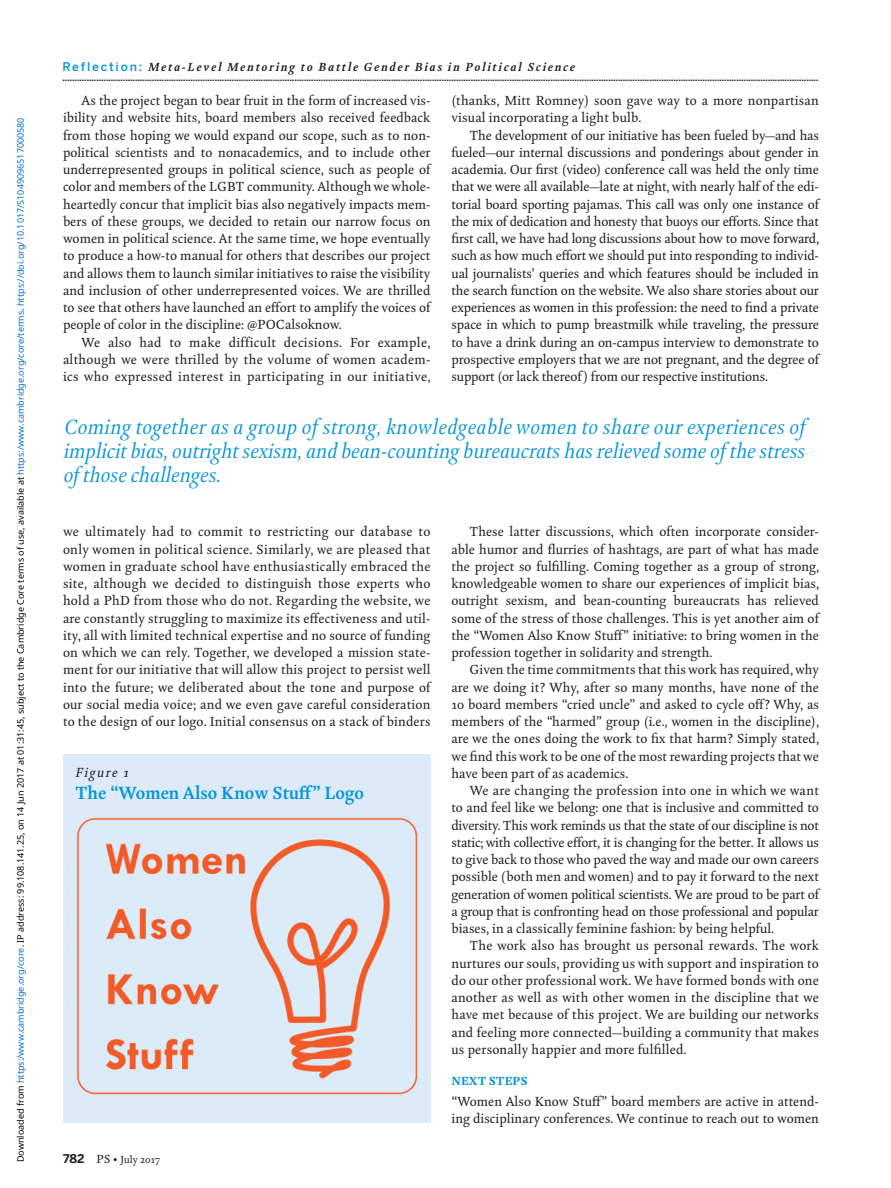
<style>
.page{position:relative;width:891px;height:1188px;background:#fff}
.page>*{position:absolute;margin:0;border:0;box-sizing:border-box;transform-origin:0 0}
.quote_only{font:italic 21px/24px "Kingfisher Display";color:#0696d7;text-align:justify}
.figure-caption{font:700 18px "Kingfisher";color:#0696d7}
.text{font:13.5px/17.2px "Kingfisher";color:#231f20;text-align:justify}
.text_flush{font:13.5px/17.2px "Kingfisher";color:#231f20}
.Fig_num{font:italic 13.5px "Kingfisher";letter-spacing:.11em;color:#231f20}
.t1{font:italic 700 12px "Kingfisher";letter-spacing:.15em;color:#231f20}
.section-a{font:800 12px "Kingfisher";color:#0696d7}
.t2{font:700 10.5px "Kingfisher";color:#231f20}
.t3{font:10.5px "Kingfisher";color:#231f20}
.t4{font:9px "Noto Sans";color:#000}
.s1{color:#0172cf}
.s2{font-family:"Benton Sans";font-weight:500;font-style:normal;color:#0696d7}
.s3{font-family:"Benton Sans";font-weight:700;font-size:12px}
.s4{font-size:12px}
</style>
<div class="page">
<div style="left:63px;top:754px;width:367px;height:369px;background:#dcebf7"></div>
<img style="left:76px;top:817px;width:341px;height:278px">
<p class="t4" style="left:14px;top:1162px;width:1046px;rotate:-90deg">Downloaded from <span class="s1">https:/www.cambridge.org/core</span>. IP address: 99.108.141.25, on 14 Jun 2017 at 01:31:45, subject to the Cambridge Core terms of use, available at <span class="s1">https:/www.cambridge.org/core/terms</span>. <span class="s1">https://doi.org/10.1017/S1049096517000580</span></p>
<p class="t1" style="left:63px;top:58px;width:514px"><span class="s2">Reflection:</span> Meta-Level Mentoring to Battle Gender Bias in Political Science</p>
<p class="text" style="left:63px;top:91px;width:369px;text-indent:18px">As the project began to bear fruit in the form of increased vis&shy;ibility and website hits, board members also received feedback from those hoping we would expand our scope, such as to non&shy;political scientists and to nonacademics, and to include other underrepresented groups in political science, such as people of color and members of the LGBT community. Although we whole&shy;heartedly concur that implicit bias also negatively impacts mem&shy;bers of these groups, we decided to retain our narrow focus on women in political science. At the same time, we hope eventually to produce a how-to manual for others that describes our project and allows them to launch similar initiatives to raise the visibility and inclusion of other underrepresented voices. We are thrilled to see that others have launched an effort to amplify the voices of people of color in the discipline: @POCalsoknow.</p>
<p class="text" style="left:63px;top:333px;width:369px;text-indent:18px">We also had to make difficult decisions. For example, although we were thrilled by the volume of women academ&shy;ics who expressed interest in participating in our initiative,</p>
<p class="t2" style="left:63px;top:70px;width:757px">.........................................................................................................................................................................................................................................................................................................................</p>
<p class="text" style="left:452px;top:91px;width:369px">(thanks, Mitt Romney) soon gave way to a more nonpartisan visual incorporating a light bulb.</p>
<p class="text" style="left:452px;top:126px;width:369px;text-indent:18px">The development of our initiative has been fueled by—and has fueled—our internal discussions and ponderings about gender in academia. Our first (video) conference call was held the only time that we were all available—late at night, with nearly half of the edi&shy;torial board sporting pajamas. This call was only one instance of the mix of dedication and honesty that buoys our efforts. Since that first call, we have had long discussions about how to move forward, such as how much effort we should put into responding to individ&shy;ual journalists’ queries and which features should be included in the search function on the website. We also share stories about our experiences as women in this profession: the need to find a private space in which to pump breastmilk while traveling, the pressure to have a drink during an on-campus interview to demonstrate to prospective employers that we are not pregnant, and the degree of support (or lack thereof ) from our respective institutions.</p>
<p class="quote_only" style="left:63px;top:415px;width:744px">Coming together as a group of strong, knowledgeable women to share our experiences of implicit bias, outright sexism, and bean-counting bureaucrats has relieved some of the stress of those challenges.</p>
<p class="text" style="left:63px;top:523px;width:369px">we ultimately had to commit to restricting our database to only women in political science. Similarly, we are pleased that women in graduate school have enthusiastically embraced the site, although we decided to distinguish those experts who hold a PhD from those who do not. Regarding the website, we are constantly struggling to maximize its effectiveness and util&shy;ity, all with limited technical expertise and no source of funding on which we can rely. Together, we developed a mission state&shy;ment for our initiative that will allow this project to persist well into the future; we deliberated about the tone and purpose of our social media voice; and we even gave careful consideration to the design of our logo. Initial consensus on a stack of binders</p>
<p class="Fig_num" style="left:75px;top:763px;width:55px">Figure 1</p>
<p class="figure-caption" style="left:75px;top:780px;width:290px">The “Women Also Know Stuff” Logo</p>
<p class="t3" style="left:63px;top:1152px;width:98px"><span class="s3">782</span> <span class="s4">PS •</span> July 2017</p>
<p class="text" style="left:452px;top:523px;width:369px;text-indent:18px">These latter discussions, which often incorporate consider&shy;able humor and flurries of hashtags, are part of what has made the project so fulfilling. Coming together as a group of strong, knowledgeable women to share our experiences of implicit bias, outright sexism, and bean-counting bureaucrats has relieved some of the stress of those challenges. This is yet another aim of the “Women Also Know Stuff” initiative: to bring women in the profession together in solidarity and strength.</p>
<p class="text" style="left:452px;top:661px;width:369px;text-indent:18px">Given the time commitments that this work has required, why are we doing it? Why, after so many months, have none of the 10 board members “cried uncle” and asked to cycle off? Why, as members of the “harmed” group (i.e., women in the discipline), are we the ones doing the work to fix that harm? Simply stated, we find this work to be one of the most rewarding projects that we have been part of as academics.</p>
<p class="text" style="left:452px;top:781px;width:369px;text-indent:18px">We are changing the profession into one in which we want to and feel like we belong: one that is inclusive and committed to diversity. This work reminds us that the state of our discipline is not static; with collective effort, it is changing for the better. It allows us to give back to those who paved the way and made our own careers possible (both men and women) and to pay it forward to the next generation of women political scientists. We are proud to be part of a group that is confronting head on those professional and popular biases, in a classically feminine fashion: by being helpful.</p>
<p class="text" style="left:452px;top:937px;width:369px;text-indent:18px">The work also has brought us personal rewards. The work nurtures our souls, providing us with support and inspiration to do our other professional work. We have formed bonds with one another as well as with other women in the discipline that we have met because of this project. We are building our networks and feeling more connected—building a community that makes us personally happier and more fulfilled.</p>
<p class="section-a" style="left:452px;top:1072px;width:78px">NEXT STEPS</p>
<p class="text_flush" style="left:452px;top:1092px;width:369px">“Women Also Know Stuff” board members are active in attend&shy;ing disciplinary conferences. We continue to reach out to women</p>
</div>
